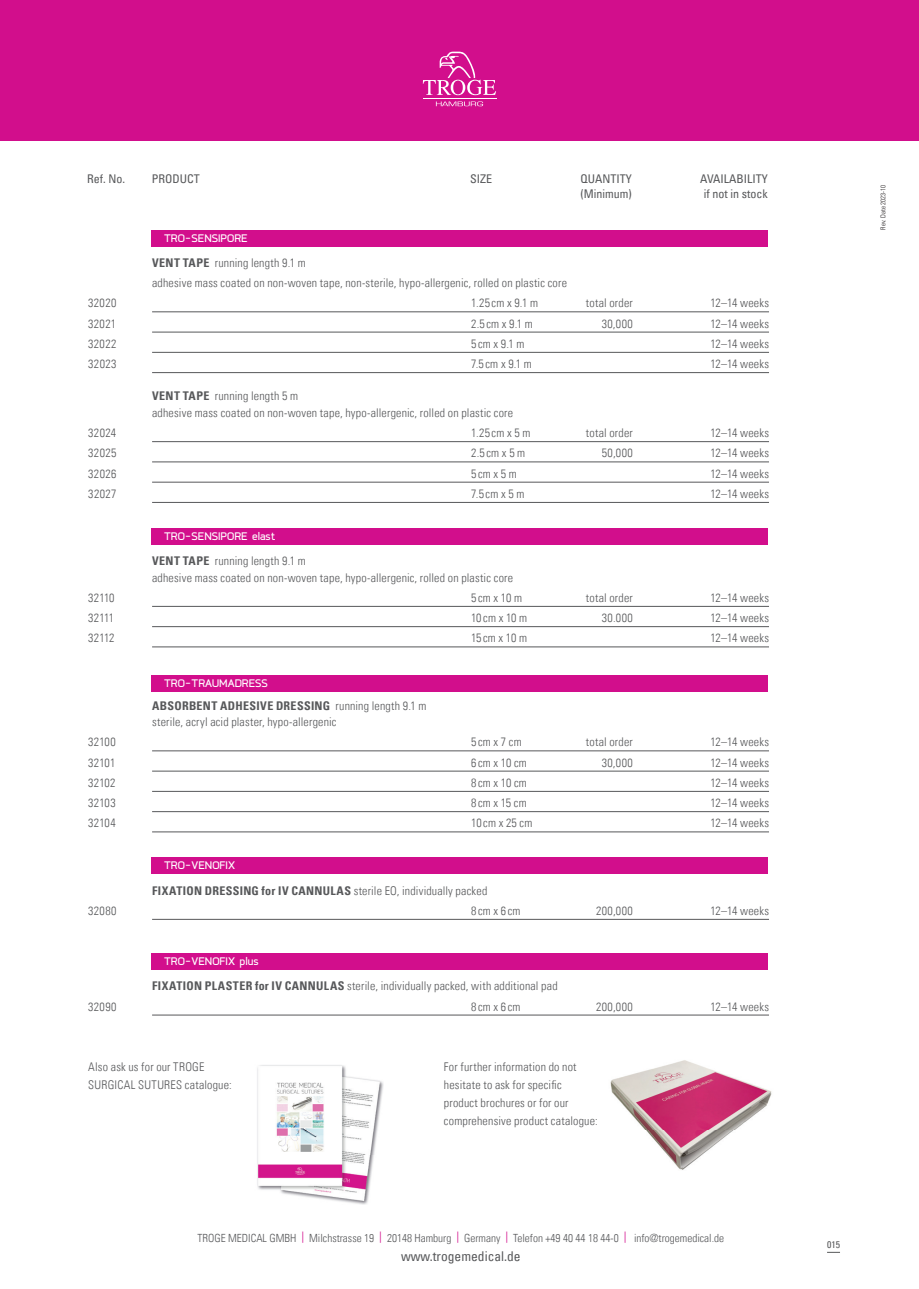
<style>
.page{position:relative;width:919px;height:1289px;background:#fff}
.page>*{position:absolute;margin:0;border:0;box-sizing:border-box;transform-origin:0 0}
.t1{font:condensed 13.5px "Univers Com 57";color:#57585a}
.t2{font:500 13.35px "Coupe";color:#fff}
.t3{font:12px/18px "Univers Com 47 Light Cond";letter-spacing:.015em;color:#57585a}
.t4{font:12px "Univers Com 67 Bold Cond";letter-spacing:.025em;color:#57585a}
.t5{font:condensed 12px "Univers Com 57";color:#57585a}
.t6{font:11.25px "Univers Com 47 Light Cond";color:#57585a}
.t7{font:condensed 9.75px "Univers Com 57";color:#57585a}
.t8{font:6.75px "Univers Com 47 Light Cond";color:#231f20}
.s1{font-family:"Univers Com 67 Bold Cond"}
.s2{font-family:"Univers Com 47 Light Cond"}
.s3{font-family:"Univers Com 57";font-stretch:condensed;color:#d20e8c}
</style>
<div class="page">
<div style="left:0;top:0;width:13px;height:140px;background:#d20e8c"></div>
<div style="left:13px;top:0;width:905px;height:140px;background:#d20e8c"></div>
<svg style="left:827px;top:1251px;width:13px;height:1px"></svg>
<hr style="left:422px;top:98px;width:74px;height:1px;background:#fff">
<svg style="left:436px;top:101px;width:47px;height:5px"></svg>
<svg style="left:423px;top:52px;width:73px;height:43px"></svg>
<hr style="left:152px;top:311px;width:617px;height:1px;background:#57585a">
<hr style="left:152px;top:332px;width:617px;height:1px;background:#57585a">
<hr style="left:152px;top:352px;width:617px;height:1px;background:#57585a">
<hr style="left:152px;top:372px;width:617px;height:1px;background:#57585a">
<hr style="left:152px;top:441px;width:617px;height:1px;background:#57585a">
<hr style="left:152px;top:461px;width:617px;height:1px;background:#57585a">
<hr style="left:152px;top:482px;width:617px;height:1px;background:#57585a">
<hr style="left:152px;top:502px;width:617px;height:1px;background:#57585a">
<hr style="left:152px;top:606px;width:617px;height:1px;background:#57585a">
<hr style="left:152px;top:626px;width:617px;height:1px;background:#57585a">
<hr style="left:152px;top:646px;width:617px;height:1px;background:#57585a">
<hr style="left:152px;top:750px;width:617px;height:1px;background:#57585a">
<hr style="left:152px;top:770px;width:617px;height:1px;background:#57585a">
<hr style="left:152px;top:791px;width:617px;height:1px;background:#57585a">
<hr style="left:152px;top:811px;width:617px;height:1px;background:#57585a">
<hr style="left:152px;top:831px;width:617px;height:1px;background:#57585a">
<hr style="left:152px;top:919px;width:617px;height:1px;background:#57585a">
<hr style="left:152px;top:1014px;width:617px;height:1px;background:#57585a">
<div style="left:151px;top:230px;width:617px;height:16px;background:#d20e8c"></div>
<div style="left:151px;top:528px;width:617px;height:17px;background:#d20e8c"></div>
<div style="left:151px;top:675px;width:617px;height:17px;background:#d20e8c"></div>
<div style="left:151px;top:857px;width:617px;height:17px;background:#d20e8c"></div>
<div style="left:151px;top:953px;width:617px;height:17px;background:#d20e8c"></div>
<img style="left:257px;top:1065px;width:126px;height:139px">
<img style="left:610px;top:1060px;width:162px;height:110px">
<p class="t5" style="left:87px;top:171px;width:40px">Ref. No.</p>
<p class="t5" style="left:152px;top:171px;width:50px">PRODUCT</p>
<p class="t5" style="left:470px;top:171px;width:24px">SIZE</p>
<p class="t5" style="left:580px;top:171px;width:53px">QUANTITY</p>
<p class="t5" style="left:700px;top:171px;width:69px">AVAILABILITY</p>
<p class="t5" style="left:580px;top:186px;width:53px">(Minimum)</p>
<p class="t5" style="left:704px;top:186px;width:65px">if not in stock</p>
<p class="t2" style="left:164px;top:231px;width:85px">TRO-SENSIPORE</p>
<p class="t3" style="left:152px;top:252px;width:416px;line-height:20.2px"><span class="s1">VENT TAPE</span> running length 9.1 m<br>adhesive mass coated on non-woven tape, non-sterile, hypo-allergenic, rolled on plastic core</p>
<p class="t3" style="left:88px;top:294px;width:30px">32020</p>
<p class="t3" style="left:471px;top:294px;width:68px">1.25 cm x 9.1 m</p>
<p class="t3" style="left:586px;top:294px;width:48px">total order</p>
<p class="t3" style="left:710px;top:294px;width:60px">12–14 weeks</p>
<p class="t3" style="left:88px;top:314px;width:29px">32021</p>
<p class="t3" style="left:471px;top:314px;width:63px">2.5 cm x 9.1 m</p>
<p class="t3" style="left:601px;top:314px;width:32px">30,000</p>
<p class="t3" style="left:710px;top:314px;width:60px">12–14 weeks</p>
<p class="t3" style="left:88px;top:334px;width:30px">32022</p>
<p class="t3" style="left:471px;top:334px;width:55px">5 cm x 9.1 m</p>
<p class="t3" style="left:710px;top:334px;width:60px">12–14 weeks</p>
<p class="t3" style="left:88px;top:355px;width:30px">32023</p>
<p class="t3" style="left:471px;top:355px;width:62px">7.5 cm x 9.1 m</p>
<p class="t3" style="left:710px;top:355px;width:60px">12–14 weeks</p>
<p class="t3" style="left:152px;top:388px;width:362px;line-height:16.5px"><span class="s1">VENT TAPE</span> running length 5 m<br>adhesive mass coated on non-woven tape, hypo-allergenic, rolled on plastic core</p>
<p class="t3" style="left:88px;top:424px;width:29px">32024</p>
<p class="t3" style="left:471px;top:424px;width:61px">1.25 cm x 5 m</p>
<p class="t3" style="left:586px;top:424px;width:48px">total order</p>
<p class="t3" style="left:710px;top:424px;width:60px">12–14 weeks</p>
<p class="t3" style="left:88px;top:444px;width:30px">32025</p>
<p class="t3" style="left:471px;top:444px;width:56px">2.5 cm x 5 m</p>
<p class="t3" style="left:601px;top:444px;width:33px">50,000</p>
<p class="t3" style="left:710px;top:444px;width:60px">12–14 weeks</p>
<p class="t3" style="left:88px;top:464px;width:30px">32026</p>
<p class="t3" style="left:471px;top:464px;width:47px">5 cm x 5 m</p>
<p class="t3" style="left:710px;top:464px;width:60px">12–14 weeks</p>
<p class="t3" style="left:88px;top:484px;width:30px">32027</p>
<p class="t3" style="left:471px;top:484px;width:55px">7.5 cm x 5 m</p>
<p class="t3" style="left:710px;top:484px;width:60px">12–14 weeks</p>
<p class="t2" style="left:164px;top:529px;width:112px">TRO-SENSIPORE elast</p>
<p class="t3" style="left:152px;top:552px;width:362px;line-height:16.5px"><span class="s1">VENT TAPE</span> running length 9.1 m<br>adhesive mass coated on non-woven tape, hypo-allergenic, rolled on plastic core</p>
<p class="t3" style="left:88px;top:588px;width:28px">32110</p>
<p class="t3" style="left:471px;top:588px;width:52px">5 cm x 10 m</p>
<p class="t3" style="left:586px;top:588px;width:48px">total order</p>
<p class="t3" style="left:710px;top:588px;width:60px">12–14 weeks</p>
<p class="t3" style="left:88px;top:609px;width:28px">32111</p>
<p class="t3" style="left:471px;top:609px;width:57px">10 cm x 10 m</p>
<p class="t3" style="left:601px;top:609px;width:33px">30.000</p>
<p class="t3" style="left:710px;top:609px;width:60px">12–14 weeks</p>
<p class="t3" style="left:88px;top:629px;width:28px">32112</p>
<p class="t3" style="left:471px;top:629px;width:57px">15 cm x 10 m</p>
<p class="t3" style="left:710px;top:629px;width:60px">12–14 weeks</p>
<p class="t2" style="left:164px;top:676px;width:105px">TRO-TRAUMADRESS</p>
<p class="t4" style="left:152px;top:698px;width:276px">ABSORBENT ADHESIVE DRESSING <span class="s2">running length 9.1 m</span></p>
<p class="t3" style="left:152px;top:713px;width:186px">sterile, acryl acid plaster, hypo-allergenic</p>
<p class="t3" style="left:88px;top:733px;width:29px">32100</p>
<p class="t3" style="left:471px;top:733px;width:52px">5 cm x 7 cm</p>
<p class="t3" style="left:586px;top:733px;width:48px">total order</p>
<p class="t3" style="left:710px;top:733px;width:60px">12–14 weeks</p>
<p class="t3" style="left:88px;top:753px;width:29px">32101</p>
<p class="t3" style="left:471px;top:753px;width:57px">6 cm x 10 cm</p>
<p class="t3" style="left:601px;top:753px;width:32px">30,000</p>
<p class="t3" style="left:710px;top:753px;width:60px">12–14 weeks</p>
<p class="t3" style="left:88px;top:773px;width:29px">32102</p>
<p class="t3" style="left:471px;top:773px;width:57px">8 cm x 10 cm</p>
<p class="t3" style="left:710px;top:773px;width:60px">12–14 weeks</p>
<p class="t3" style="left:88px;top:794px;width:29px">32103</p>
<p class="t3" style="left:471px;top:794px;width:57px">8 cm x 15 cm</p>
<p class="t3" style="left:710px;top:794px;width:60px">12–14 weeks</p>
<p class="t3" style="left:88px;top:814px;width:29px">32104</p>
<p class="t3" style="left:471px;top:814px;width:63px">10 cm x 25 cm</p>
<p class="t3" style="left:710px;top:814px;width:60px">12–14 weeks</p>
<p class="t2" style="left:164px;top:858px;width:72px">TRO-VENOFIX</p>
<p class="t4" style="left:152px;top:883px;width:337px">FIXATION DRESSING for IV CANNULAS <span class="s2">sterile EO, individually packed</span></p>
<p class="t3" style="left:88px;top:901px;width:30px">32080</p>
<p class="t3" style="left:471px;top:901px;width:51px">8 cm x 6 cm</p>
<p class="t3" style="left:596px;top:901px;width:38px">200,000</p>
<p class="t3" style="left:710px;top:901px;width:60px">12–14 weeks</p>
<p class="t2" style="left:164px;top:954px;width:96px">TRO-VENOFIX plus</p>
<p class="t3" style="left:152px;top:977px;width:407px"><span class="s1">FIXATION PLASTER for IV CANNULAS</span> sterile, individually packed, with additional pad</p>
<p class="t3" style="left:88px;top:997px;width:30px">32090</p>
<p class="t3" style="left:471px;top:997px;width:51px">8 cm x 6 cm</p>
<p class="t3" style="left:596px;top:997px;width:38px">200,000</p>
<p class="t3" style="left:710px;top:997px;width:60px">12–14 weeks</p>
<p class="t3" style="left:88px;top:1058px;width:145px">Also ask us for our TROGE<br>SURGICAL SUTURES catalogue:</p>
<p class="t3" style="left:444px;top:1057px;width:155px">For further information do not hesitate to ask for specific product brochures or for our comprehensive product catalogue:</p>
<p class="t6" style="left:197px;top:1230px;width:528px">TROGE MEDICAL GMBH <span class="s3">|</span> Milchstrasse 19 <span class="s3">|</span> 20148 Hamburg <span class="s3">|</span> Germany <span class="s3">|</span> Telefon +49 40 44 18 44-0 <span class="s3">|</span> info@trogemedical.de</p>
<p class="t1" style="left:401px;top:1247px;width:121px">www.trogemedical.de</p>
<p class="t8" style="left:879px;top:230px;width:46px;rotate:-90deg">Rev. Date 2023-10</p>
<p class="t7" style="left:827px;top:1238px;width:14px">015</p>
</div>
